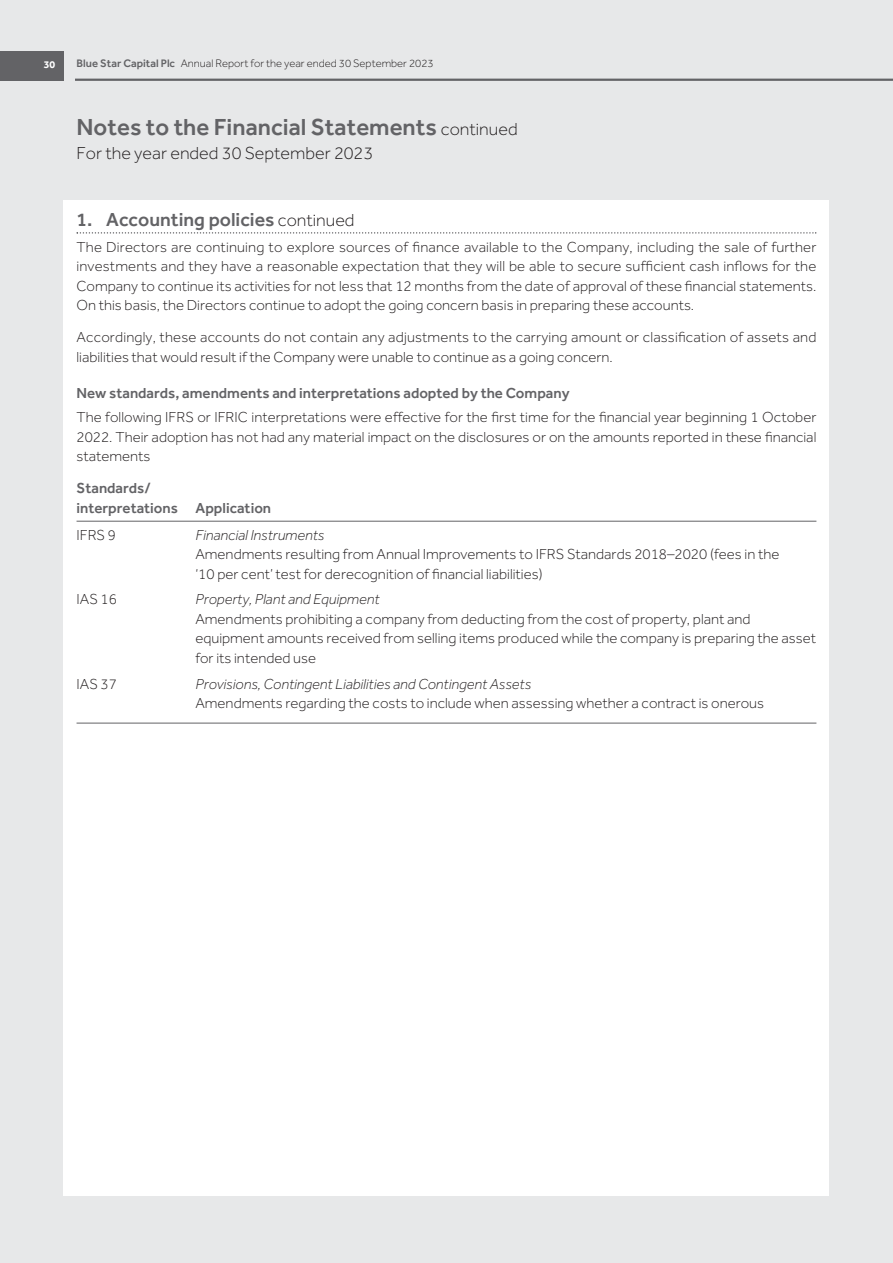
<style>
.page{position:relative;width:893px;height:1263px;background:#e7e8e9}
.page>*{position:absolute;margin:0;border:0;box-sizing:border-box;transform-origin:0 0}
.t1{font:500 24px "Effra";color:#636366}
.t2{font:500 19.5px "Effra";color:#636366}
.t3{font:300 18px "Effra";color:#231f20}
.t4{font:300 15px/19.5px "Effra";color:#231f20}
.t5{font:italic 300 15px "Effra";color:#231f20}
.t6{font:500 15px/19.5px "Effra";color:#636366}
.t7{font:300 11.25px "Effra";color:#231f20}
.t8{font:700 10.5px "Effra";color:#fff}
.s1{font-weight:500;color:#636366}
.s2{font-weight:300;font-size:18px;color:#231f20}
</style>
<div class="page">
<div style="left:64px;top:200px;width:765px;height:996px;background:#fff"></div>
<svg style="left:77px;top:232px;width:739px;height:2px"></svg>
<hr style="left:77px;top:521px;width:739px;height:1px;background:#636366">
<hr style="left:77px;top:723px;width:739px;height:1px;background:#636366">
<hr style="left:75px;top:79px;width:818px;height:2px;background:#636366">
<div style="left:0;top:51px;width:64px;height:30px;background:#636366"></div>
<p class="t8" style="left:44px;top:58px;width:13px">30</p>
<p class="t7" style="left:77px;top:57px;width:359px"><span class="s1">Blue Star Capital Plc</span> Annual Report for the year ended 30 September 2023</p>
<h1 class="t1" style="left:77px;top:113px;width:443px">Notes to the Financial Statements <span class="s2">continued</span></h1>
<p class="t3" style="left:77px;top:142px;width:298px">For the year ended 30 September 2023</p>
<h2 class="t2" style="left:77px;top:207px;width:280px">1. Accounting policies <span class="s2">continued</span></h2>
<p class="t4" style="left:77px;top:237px;width:741px;text-align:justify">The Directors are continuing to explore sources of finance available to the Company, including the sale of further investments and they have a reasonable expectation that they will be able to secure sufficient cash inflows for the Company to continue its activities for not less that 12 months from the date of approval of these financial statements.<br>On this basis, the Directors continue to adopt the going concern basis in preparing these accounts.</p>
<p class="t4" style="left:77px;top:327px;width:741px">Accordingly, these accounts do not contain any adjustments to the carrying amount or classification of assets and liabilities that would result if the Company were unable to continue as a going concern.</p>
<p class="t6" style="left:77px;top:383px;width:495px">New standards, amendments and interpretations adopted by the Company</p>
<p class="t4" style="left:77px;top:407px;width:741px;text-align:justify">The following IFRS or IFRIC interpretations were effective for the first time for the financial year beginning 1 October 2022. Their adoption has not had any material impact on the disclosures or on the amounts reported in these financial statements</p>
<p class="t6" style="left:77px;top:478px;width:196px">Standards/<br>interpretations Application</p>
<p class="t4" style="left:77px;top:525px;width:41px">IFRS 9</p>
<p class="t5" style="left:196px;top:526px;width:130px">Financial Instruments</p>
<p class="t4" style="left:195px;top:544px;width:585px">Amendments resulting from Annual Improvements to IFRS Standards 2018–2020 (fees in the ‘10 per cent’ test for derecognition of financial liabilities)</p>
<p class="t4" style="left:77px;top:589px;width:42px">IAS 16</p>
<p class="t5" style="left:196px;top:590px;width:185px">Property, Plant and Equipment</p>
<p class="t4" style="left:195px;top:609px;width:622px">Amendments prohibiting a company from deducting from the cost of property, plant and equipment amounts received from selling items produced while the company is preparing the asset for its intended use</p>
<p class="t4" style="left:77px;top:674px;width:42px">IAS 37</p>
<p class="t5" style="left:196px;top:675px;width:337px">Provisions, Contingent Liabilities and Contingent Assets</p>
<p class="t4" style="left:195px;top:693px;width:570px">Amendments regarding the costs to include when assessing whether a contract is onerous</p>
</div>
